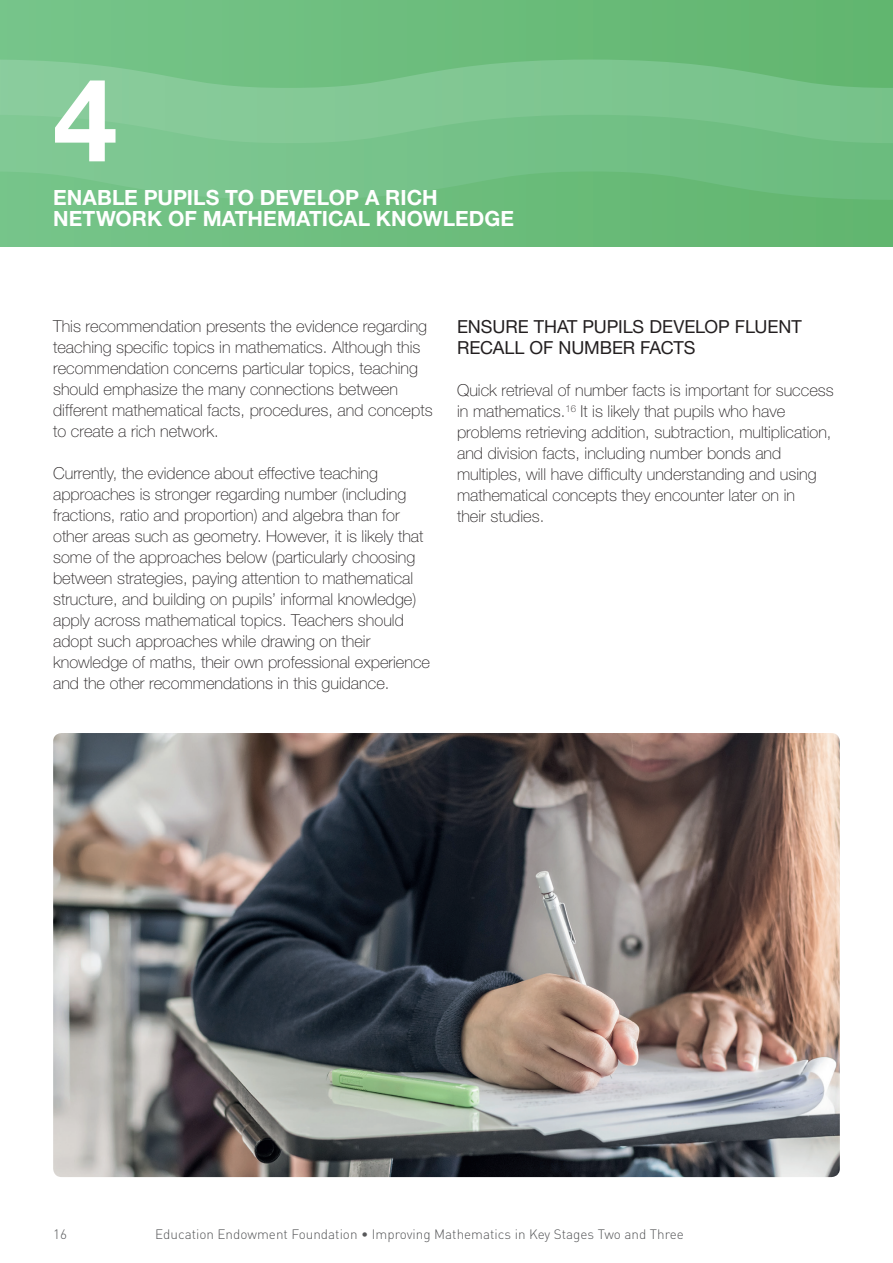
<style>
.page{position:relative;width:893px;height:1263px;background:#fff}
.page>*{position:absolute;margin:0;border:0;box-sizing:border-box;transform-origin:0 0}
.t1{font:700 115.5px "Helvetica Neue CE";color:#fff}
.t2{font:700 21px/21px "Helvetica Neue CE";color:#fff}
.t3{font:18px/21px "Helvetica Neue CE";letter-spacing:-.005em;color:#231f20}
.t4{font:100 16.5px/21px "Helvetica Neue CE";color:#231f20}
.t5{font:300 13.5px "DIN Pro";color:#57585a}
</style>
<div class="page">
<div style="left:0;top:0;width:893px;height:247px;background:linear-gradient(to right,#76c58a,#61b56e)"></div>
<img style="left:53px;top:733px;width:787px;height:444px">
<svg style="left:0;top:60px;width:840px;height:55px;background:#7cc58e"></svg>
<svg style="left:0;top:115px;width:840px;height:85px;background:#76c289"></svg>
<img style="left:840px;top:0;width:53px;height:247px">
<h1 class="t1" style="left:53px;top:49px;width:66px">4</h1>
<p class="t2" style="left:53px;top:187px;width:462px">ENABLE PUPILS TO DEVELOP A RICH<br>NETWORK OF MATHEMATICAL KNOWLEDGE</p>
<p class="t4" style="left:53px;top:316px;width:381px">This recommendation presents the evidence regarding teaching specific topics in mathematics. Although this recommendation concerns particular topics, teaching should emphasize the many connections between different mathematical facts, procedures, and concepts to create a rich network.</p>
<p class="t4" style="left:53px;top:463px;width:379px">Currently, the evidence about effective teaching approaches is stronger regarding number (including fractions, ratio and proportion) and algebra than for other areas such as geometry. However, it is likely that some of the approaches below (particularly choosing between strategies, paying attention to mathematical structure, and building on pupils’ informal knowledge) apply across mathematical topics. Teachers should adopt such approaches while drawing on their knowledge of maths, their own professional experience and the other recommendations in this guidance.</p>
<p class="t3" style="left:457px;top:316px;width:346px">ENSURE THAT PUPILS DEVELOP FLUENT<br>RECALL OF NUMBER FACTS</p>
<p class="t4" style="left:457px;top:380px;width:378px">Quick retrieval of number facts is important for success in mathematics.<sup>16</sup> It is likely that pupils who have problems retrieving addition, subtraction, multiplication, and division facts, including number bonds and multiples, will have difficulty understanding and using mathematical concepts they encounter later on in<br>their studies.</p>
<p class="t5" style="left:53px;top:1225px;width:15px">16</p>
<p class="t5" style="left:155px;top:1225px;width:530px">Education Endowment Foundation • Improving Mathematics in Key Stages Two and Three</p>
</div>
